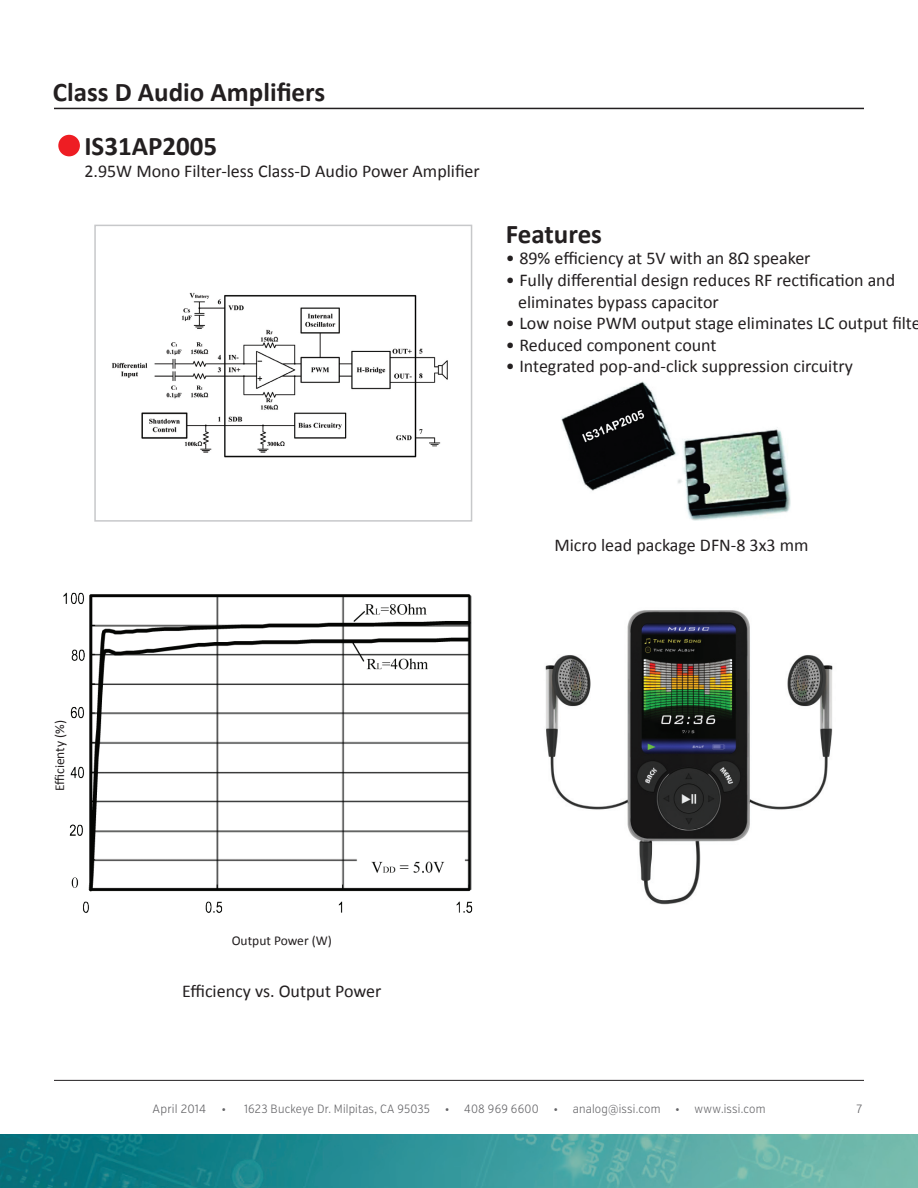
<style>
.page{position:relative;width:918px;height:1188px;background:#fff}
.page>*{position:absolute;margin:0;border:0;box-sizing:border-box;transform-origin:0 0}
.t1{font:700 27px "Calibri";color:#231f20}
.t2{font:18px/21.6px "Calibri";color:#231f20}
.t3{font:13.5px "Calibri";color:#231f20}
.t4{font:300 12px "Verb Cond";letter-spacing:.015em;color:#636366;scale:.95 1}
.t5{font:300 12px "Verb Cond";letter-spacing:.015em;color:#636366}
</style>
<div class="page">
<img style="left:0;top:1134px;width:918px;height:54px">
<img style="left:112px;top:236px;width:361px;height:280px">
<div style="left:94px;top:225px;width:378px;height:297px;border:2px solid #c7c8ca"></div>
<img style="left:561px;top:381px;width:230px;height:140px">
<img style="left:63px;top:592px;width:410px;height:321px">
<hr style="left:54px;top:108px;width:810px;height:1px;background:#231f20">
<hr style="left:54px;top:1080px;width:810px;height:1px;background:#231f20">
<div style="left:58px;top:135px;width:22px;height:21px;background:#ee1d23;border-radius:50%"></div>
<img style="left:545px;top:610px;width:288px;height:295px">
<h1 class="t1" style="left:53px;top:75px;width:274px">Class D Audio Amplifiers</h1>
<h1 class="t1" style="left:84px;top:129px;width:134px">IS31AP2005</h1>
<p class="t2" style="left:84px;top:160px;width:397px">2.95W Mono Filter-less Class-D Audio Power Amplifier</p>
<h1 class="t1" style="left:506px;top:217px;width:98px">Features</h1>
<p class="t2" style="left:506px;top:248px;width:306px">• 89% efficiency at 5V with an 8Ω speaker</p>
<p class="t2" style="left:518px;top:269px;width:379px;text-indent:-12px">• Fully differential design reduces RF rectification and eliminates bypass capacitor</p>
<p class="t2" style="left:506px;top:312px;width:416px">• Low noise PWM output stage eliminates LC output filte</p>
<p class="t2" style="left:506px;top:334px;width:212px">• Reduced component count</p>
<p class="t2" style="left:506px;top:356px;width:349px">• Integrated pop-and-click suppression circuitry</p>
<p class="t2" style="left:554px;top:534px;width:255px">Micro lead package DFN-8 3x3 mm</p>
<p class="t3" style="left:51px;top:791px;width:73px;rotate:-90deg">Efficienty (%)</p>
<p class="t3" style="left:232px;top:932px;width:102px">Output Power (W)</p>
<p class="t2" style="left:182px;top:980px;width:201px">Efficiency vs. Output Power</p>
<p class="t5" style="left:153px;top:1102px;width:55px">April 2014</p>
<p class="t4" style="left:222px;top:1102px;width:574px">• 1623 Buckeye Dr. Milpitas, CA 95035 • 408 969 6600 • analog@issi.com • www.issi.com</p>
<p class="t5" style="left:856px;top:1102px;width:7px">7</p>
</div>
